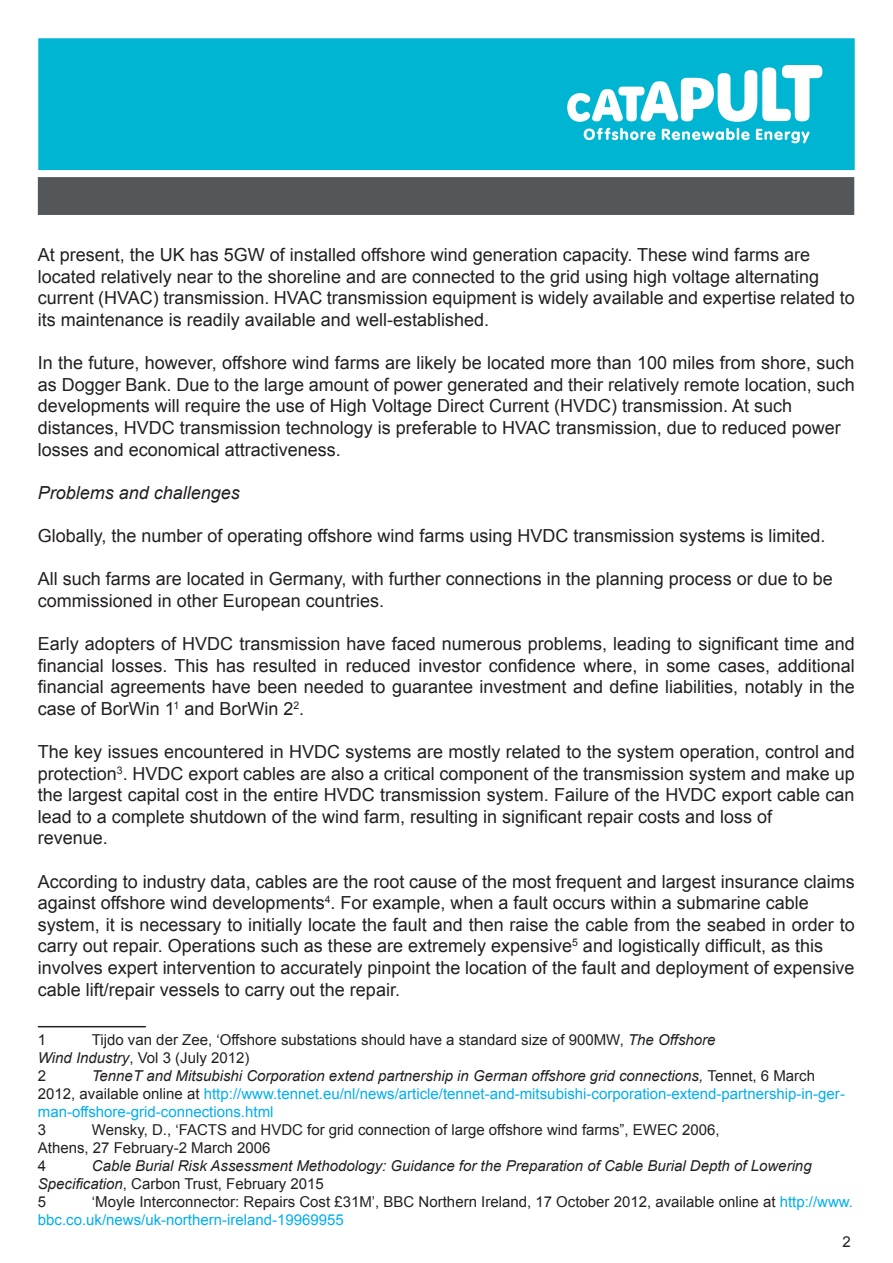
<style>
.page{position:relative;width:893px;height:1263px;background:#fff}
.page>*{position:absolute;margin:0;border:0;box-sizing:border-box;transform-origin:0 0}
.t1{font:18px/21.6px "Arial";color:#231f20}
.t2{font:italic 18px "Arial";color:#231f20}
.t3{font:15px/18px "Arial";color:#231f20}
.t4{font:15px/18px "Arial";color:#00aeef}
.t5{font:italic 15px/18px "Arial";color:#231f20}
.s1{font-style:italic}
.s2{font-style:italic;color:#231f20}
.s3{color:#231f20}
.s4{font-style:normal}
.s5{color:#00aeef}
</style>
<div class="page">
<div style="left:38px;top:38px;width:817px;height:132px;background:#00b5d1;border:2px solid #00b5d1"></div>
<svg style="left:567px;top:65px;width:255px;height:57px"></svg>
<svg style="left:584px;top:128px;width:71px;height:12px"></svg>
<svg style="left:662px;top:128px;width:88px;height:12px"></svg>
<svg style="left:756px;top:129px;width:53px;height:14px"></svg>
<div style="left:38px;top:177px;width:816px;height:38px;background:#545759;border:2px solid #545759"></div>
<hr style="left:38px;top:1026px;width:108px;height:1px;background:#231f20">
<p class="t1" style="left:38px;top:244px;width:774px">At present, the UK has 5GW of installed offshore wind generation capacity. These wind farms are</p>
<p class="t1" style="left:38px;top:266px;width:783px">located relatively near to the shoreline and are connected to the grid using high voltage alternating</p>
<p class="t1" style="left:38px;top:287px;width:818px">current (HVAC) transmission. HVAC transmission equipment is widely available and expertise related to its maintenance is readily available and well-established.</p>
<p class="t1" style="left:38px;top:352px;width:818px;text-align:justify">In the future, however, offshore wind farms are likely be located more than 100 miles from shore, such as Dogger Bank. Due to the large amount of power generated and their relatively remote location, such developments will require the use of High Voltage Direct Current (HVDC) transmission. At such</p>
<p class="t1" style="left:38px;top:417px;width:804px">distances, HVDC transmission technology is preferable to HVAC transmission, due to reduced power</p>
<p class="t1" style="left:38px;top:439px;width:305px">losses and economical attractiveness.</p>
<p class="t2" style="left:38px;top:481px;width:204px">Problems and challenges</p>
<p class="t1" style="left:38px;top:525px;width:789px">Globally, the number of operating offshore wind farms using HVDC transmission systems is limited.</p>
<p class="t1" style="left:38px;top:568px;width:797px">All such farms are located in Germany, with further connections in the planning process or due to be</p>
<p class="t1" style="left:38px;top:590px;width:348px">commissioned in other European countries.</p>
<p class="t1" style="left:38px;top:633px;width:818px;text-align:justify">Early adopters of HVDC transmission have faced numerous problems, leading to significant time and financial losses. This has resulted in reduced investor confidence where, in some cases, additional financial agreements have been needed to guarantee investment and define liabilities, notably in the case of BorWin 1<sup>1</sup> and BorWin 2<sup>2</sup>.</p>
<p class="t1" style="left:38px;top:741px;width:818px;text-align:justify">The key issues encountered in HVDC systems are mostly related to the system operation, control and protection<sup>3</sup>. HVDC export cables are also a critical component of the transmission system and make up the largest capital cost in the entire HVDC transmission system. Failure of the HVDC export cable can lead to a complete shutdown of the wind farm, resulting in significant repair costs and loss of</p>
<p class="t1" style="left:38px;top:827px;width:72px">revenue.</p>
<p class="t1" style="left:38px;top:871px;width:818px">According to industry data, cables are the root cause of the most frequent and largest insurance claims against offshore wind developments<sup>4</sup>. For example, when a fault occurs within a submarine cable</p>
<p class="t1" style="left:38px;top:914px;width:818px">system, it is necessary to initially locate the fault and then raise the cable from the seabed in order to carry out repair. Operations such as these are extremely expensive<sup>5</sup> and logistically difficult, as this</p>
<p class="t1" style="left:38px;top:957px;width:818px">involves expert intervention to accurately pinpoint the location of the fault and deployment of expensive cable lift/repair vessels to carry out the repair.</p>
<p class="t3" style="left:38px;top:1030px;width:10px">1</p>
<p class="t3" style="left:38px;top:1030px;width:679px;text-indent:54px">Tijdo van der Zee, ‘Offshore substations should have a standard size of 900MW, <span class="s1">The Offshore<br>Wind Industry</span>, Vol 3 (July 2012)</p>
<p class="t3" style="left:38px;top:1066px;width:10px">2</p>
<p class="t4" style="left:38px;top:1066px;width:809px;text-indent:54px"><span class="s2">TenneT and Mitsubishi Corporation extend partnership in German offshore grid connections,</span> <span class="s3">Tennet, 6 March<br>2012, available online at</span> http://www.tennet.eu/nl/news/article/tennet-and-mitsubishi-corporation-extend-partnership-in-ger&shy;man-offshore-grid-connections.html</p>
<p class="t3" style="left:38px;top:1120px;width:10px">3</p>
<p class="t3" style="left:92px;top:1120px;width:629px">Wensky, D., ‘FACTS and HVDC for grid connection of large offshore wind farms”, EWEC 2006,</p>
<p class="t3" style="left:38px;top:1138px;width:234px">Athens, 27 February-2 March 2006</p>
<p class="t3" style="left:38px;top:1156px;width:10px">4</p>
<p class="t5" style="left:38px;top:1157px;width:775px;text-indent:54px">Cable Burial Risk Assessment Methodology: Guidance for the Preparation of Cable Burial Depth of Lowering<br>Specification<span class="s4">, Carbon Trust, February 2015</span></p>
<p class="t3" style="left:38px;top:1192px;width:10px">5</p>
<p class="t3" style="left:38px;top:1192px;width:817px;text-indent:54px">‘Moyle Interconnector: Repairs Cost £31M’, BBC Northern Ireland, 17 October 2012, available online at <span class="s5">http://www. bbc.co.uk/news/uk-northern-ireland-19969955</span></p>
<p class="t3" style="left:842px;top:1233px;width:10px">2</p>
</div>
